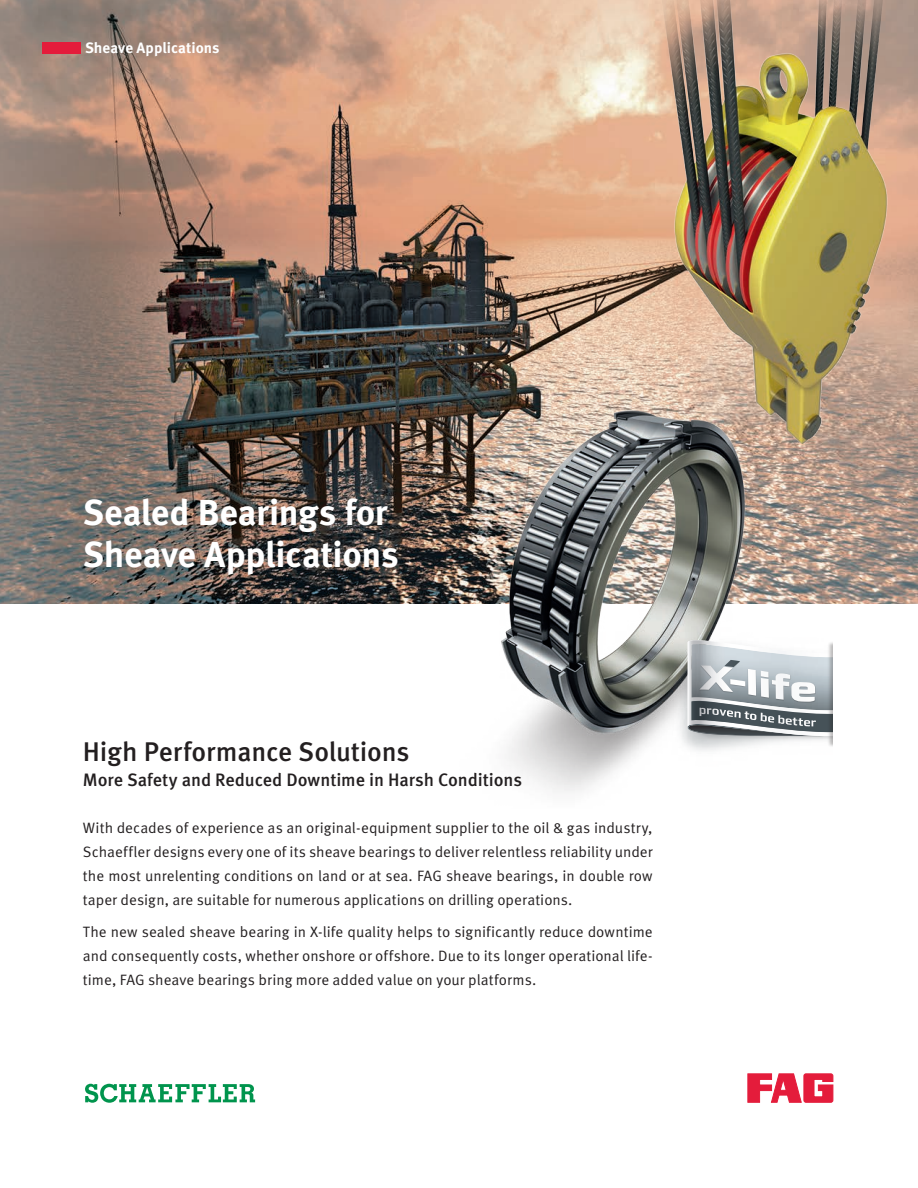
<style>
.page{position:relative;width:918px;height:1188px;background:#fff}
.page>*{position:absolute;margin:0;border:0;box-sizing:border-box;transform-origin:0 0}
.t1{font:700 36px/42px "Schaeffler Meta";letter-spacing:-.01em;color:#fff}
.t2{font:500 27px "Schaeffler Meta";letter-spacing:-.01em;color:#231f20}
.t3{font:500 18px "Schaeffler Meta";letter-spacing:-.005em;color:#231f20}
.t4{font:15px/24px "Schaeffler Meta";color:#231f20;text-align:justify}
.t5{font:700 15px "Schaeffler Meta";color:#fff}
</style>
<div class="page">
<img style="left:0;top:0;width:918px;height:604px">
<img style="left:659px;top:0;width:229px;height:443px">
<img style="left:454px;top:401px;width:329px;height:391px">
<div style="left:43px;top:43px;width:38px;height:11px;background:#e41c3b"></div>
<svg style="left:748px;top:1074px;width:85px;height:28px"></svg>
<svg style="left:85px;top:1084px;width:170px;height:19px"></svg>
<img style="left:663px;top:627px;width:164px;height:140px">
<svg style="left:688px;top:638px;width:139px;height:99px"></svg>
<img style="left:691px;top:701px;width:136px;height:31px">
<div style="left:827px;top:641px;width:23px;height:107px;background:#231f20;opacity:.3"></div>
<div style="left:833px;top:634px;width:46px;height:126px;background:#fff"></div>
<p class="t5" style="left:85px;top:38px;width:136px">Sheave Applications</p>
<h1 class="t1" style="left:83px;top:492px;width:317px">Sealed Bearings for<br>Sheave Applications</h1>
<h2 class="t2" style="left:83px;top:735px;width:328px">High Performance Solutions</h2>
<p class="t3" style="left:83px;top:769px;width:441px">More Safety and Reduced Downtime in Harsh Conditions</p>
<p class="t4" style="left:83px;top:816px;width:571px">With decades of experience as an original-equipment supplier to the oil &amp; gas industry, Schaeffler designs every one of its sheave bearings to deliver relentless reliability under the most unrelenting conditions on land or at sea. FAG sheave bearings, in double row taper design, are suitable for numerous applications on drilling operations.</p>
<p class="t4" style="left:83px;top:920px;width:571px">The new sealed sheave bearing in X-life quality helps to significantly reduce downtime and consequently costs, whether onshore or offshore. Due to its longer operational life&shy;time, FAG sheave bearings bring more added value on your platforms.</p>
</div>
